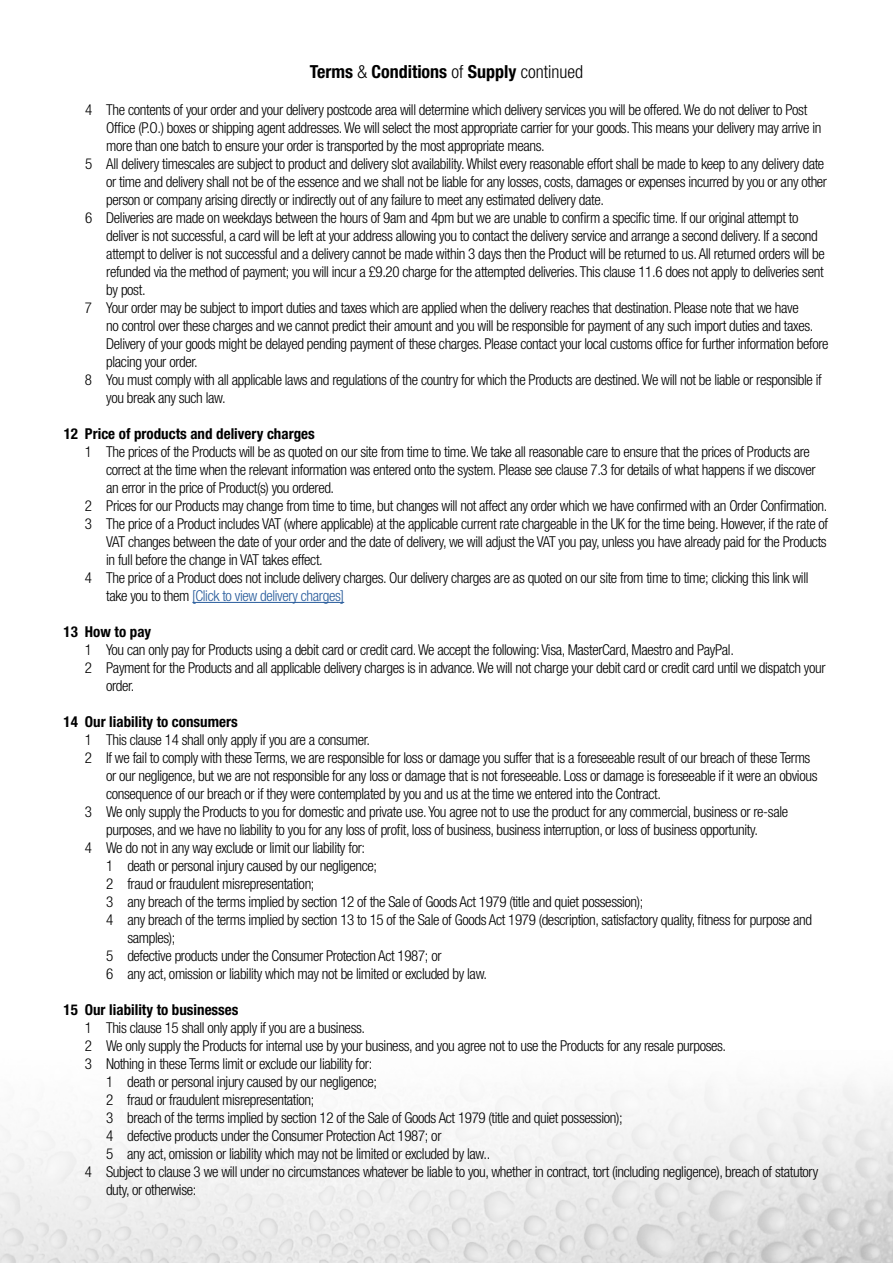
<style>
.page{position:relative;width:893px;height:1263px;background:#fff}
.page>*{position:absolute;margin:0;border:0;box-sizing:border-box;transform-origin:0 0}
.t1{font:700 condensed 18px "Helvetica Neue";color:#000}
.t2{font:300 condensed 15px "Helvetica Neue";letter-spacing:-.025em;color:#000}
.t3{font:700 condensed 15px "Helvetica Neue";color:#000}
.t4{font:300 condensed 15px "Helvetica Neue";letter-spacing:-.025em;color:#275b9b}
.s1{font-weight:300}
.s2{color:#000}
</style>
<div class="page">
<img style="left:0;top:1091px;width:893px;height:172px">
<hr style="left:192px;top:602px;width:152px;height:1px;background:#275b9b">
<p class="t1" style="left:310px;top:61px;width:275px">Terms <span class="s1">&amp;</span> Conditions <span class="s1">of</span> Supply <span class="s1">continued</span></p>
<p class="t2" style="left:85px;top:101px;width:724px">4 The contents of your order and your delivery postcode area will determine which delivery services you will be offered. We do not deliver to Post</p>
<p class="t2" style="left:106px;top:119px;width:717px">Office (P.O.) boxes or shipping agent addresses. We will select the most appropriate carrier for your goods. This means your delivery may arrive in</p>
<p class="t2" style="left:106px;top:137px;width:440px">more than one batch to ensure your order is transported by the most appropriate means.</p>
<p class="t2" style="left:85px;top:155px;width:741px">5 All delivery timescales are subject to product and delivery slot availability. Whilst every reasonable effort shall be made to keep to any delivery date</p>
<p class="t2" style="left:106px;top:173px;width:722px">or time and delivery shall not be of the essence and we shall not be liable for any losses, costs, damages or expenses incurred by you or any other</p>
<p class="t2" style="left:106px;top:191px;width:499px">person or company arising directly or indirectly out of any failure to meet any estimated delivery date.</p>
<p class="t2" style="left:85px;top:209px;width:715px">6 Deliveries are made on weekdays between the hours of 9am and 4pm but we are unable to confirm a specific time. If our original attempt to</p>
<p class="t2" style="left:106px;top:227px;width:713px">deliver is not successful, a card will be left at your address allowing you to contact the delivery service and arrange a second delivery. If a second</p>
<p class="t2" style="left:106px;top:245px;width:720px">attempt to deliver is not successful and a delivery cannot be made within 3 days then the Product will be returned to us. All returned orders will be</p>
<p class="t2" style="left:106px;top:263px;width:719px">refunded via the method of payment; you will incur a £9.20 charge for the attempted deliveries. This clause 11.6 does not apply to deliveries sent</p>
<p class="t2" style="left:106px;top:281px;width:41px">by post.</p>
<p class="t2" style="left:85px;top:299px;width:715px">7 Your order may be subject to import duties and taxes which are applied when the delivery reaches that destination. Please note that we have</p>
<p class="t2" style="left:106px;top:317px;width:709px">no control over these charges and we cannot predict their amount and you will be responsible for payment of any such import duties and taxes.</p>
<p class="t2" style="left:106px;top:335px;width:724px">Delivery of your goods might be delayed pending payment of these charges. Please contact your local customs office for further information before</p>
<p class="t2" style="left:106px;top:353px;width:93px">placing your order.</p>
<p class="t2" style="left:85px;top:371px;width:738px">8 You must comply with all applicable laws and regulations of the country for which the Products are destined. We will not be liable or responsible if</p>
<p class="t2" style="left:106px;top:389px;width:121px">you break any such law.</p>
<p class="t3" style="left:64px;top:424px;width:253px">12 Price of products and delivery charges</p>
<p class="t2" style="left:85px;top:443px;width:726px">1 The prices of the Products will be as quoted on our site from time to time. We take all reasonable care to ensure that the prices of Products are</p>
<p class="t2" style="left:106px;top:461px;width:711px">correct at the time when the relevant information was entered onto the system. Please see clause 7.3 for details of what happens if we discover</p>
<p class="t2" style="left:106px;top:479px;width:230px">an error in the price of Product(s) you ordered.</p>
<p class="t2" style="left:85px;top:497px;width:744px">2 Prices for our Products may change from time to time, but changes will not affect any order which we have confirmed with an Order Confirmation.</p>
<p class="t2" style="left:85px;top:515px;width:745px">3 The price of a Product includes VAT (where applicable) at the applicable current rate chargeable in the UK for the time being. However, if the rate of</p>
<p class="t2" style="left:106px;top:533px;width:722px">VAT changes between the date of your order and the date of delivery, we will adjust the VAT you pay, unless you have already paid for the Products</p>
<p class="t2" style="left:106px;top:551px;width:218px">in full before the change in VAT takes effect.</p>
<p class="t2" style="left:85px;top:569px;width:725px">4 The price of a Product does not include delivery charges. Our delivery charges are as quoted on our site from time to time; clicking this link will</p>
<p class="t4" style="left:106px;top:587px;width:239px"><span class="s2">take you to them</span> [Click to view delivery charges]</p>
<p class="t3" style="left:64px;top:622px;width:89px">13 How to pay</p>
<p class="t2" style="left:85px;top:641px;width:650px">1 You can only pay for Products using a debit card or credit card. We accept the following: Visa, MasterCard, Maestro and PayPal.</p>
<p class="t2" style="left:85px;top:659px;width:742px">2 Payment for the Products and all applicable delivery charges is in advance. We will not charge your debit card or credit card until we dispatch your</p>
<p class="t2" style="left:106px;top:677px;width:30px">order.</p>
<p class="t3" style="left:64px;top:712px;width:176px">14 Our liability to consumers</p>
<p class="t2" style="left:85px;top:731px;width:287px">1 This clause 14 shall only apply if you are a consumer.</p>
<p class="t2" style="left:85px;top:749px;width:727px">2 If we fail to comply with these Terms, we are responsible for loss or damage you suffer that is a foreseeable result of our breach of these Terms</p>
<p class="t2" style="left:106px;top:767px;width:713px">or our negligence, but we are not responsible for any loss or damage that is not foreseeable. Loss or damage is foreseeable if it were an obvious</p>
<p class="t2" style="left:106px;top:785px;width:556px">consequence of our breach or if they were contemplated by you and us at the time we entered into the Contract.</p>
<p class="t2" style="left:85px;top:803px;width:705px">3 We only supply the Products to you for domestic and private use. You agree not to use the product for any commercial, business or re-sale</p>
<p class="t2" style="left:106px;top:821px;width:653px">purposes, and we have no liability to you for any loss of profit, loss of business, business interruption, or loss of business opportunity.</p>
<p class="t2" style="left:85px;top:839px;width:282px">4 We do not in any way exclude or limit our liability for:</p>
<p class="t2" style="left:106px;top:857px;width:273px">1 death or personal injury caused by our negligence;</p>
<p class="t2" style="left:106px;top:875px;width:210px">2 fraud or fraudulent misrepresentation;</p>
<p class="t2" style="left:106px;top:893px;width:539px">3 any breach of the terms implied by section 12 of the Sale of Goods Act 1979 (title and quiet possession);</p>
<p class="t2" style="left:106px;top:911px;width:707px">4 any breach of the terms implied by section 13 to 15 of the Sale of Goods Act 1979 (description, satisfactory quality, fitness for purpose and</p>
<p class="t2" style="left:127px;top:929px;width:50px">samples);</p>
<p class="t2" style="left:106px;top:947px;width:337px">5 defective products under the Consumer Protection Act 1987; or</p>
<p class="t2" style="left:106px;top:965px;width:383px">6 any act, omission or liability which may not be limited or excluded by law.</p>
<p class="t3" style="left:64px;top:1000px;width:176px">15 Our liability to businesses</p>
<p class="t2" style="left:85px;top:1019px;width:282px">1 This clause 15 shall only apply if you are a business.</p>
<p class="t2" style="left:85px;top:1037px;width:643px">2 We only supply the Products for internal use by your business, and you agree not to use the Products for any resale purposes.</p>
<p class="t2" style="left:85px;top:1055px;width:289px">3 Nothing in these Terms limit or exclude our liability for:</p>
<p class="t2" style="left:106px;top:1073px;width:273px">1 death or personal injury caused by our negligence;</p>
<p class="t2" style="left:106px;top:1091px;width:210px">2 fraud or fraudulent misrepresentation;</p>
<p class="t2" style="left:106px;top:1109px;width:518px">3 breach of the terms implied by section 12 of the Sale of Goods Act 1979 (title and quiet possession);</p>
<p class="t2" style="left:106px;top:1127px;width:337px">4 defective products under the Consumer Protection Act 1987; or</p>
<p class="t2" style="left:106px;top:1145px;width:386px">5 any act, omission or liability which may not be limited or excluded by law..</p>
<p class="t2" style="left:85px;top:1163px;width:735px">4 Subject to clause 3 we will under no circumstances whatever be liable to you, whether in contract, tort (including negligence), breach of statutory</p>
<p class="t2" style="left:106px;top:1181px;width:92px">duty, or otherwise:</p>
</div>
